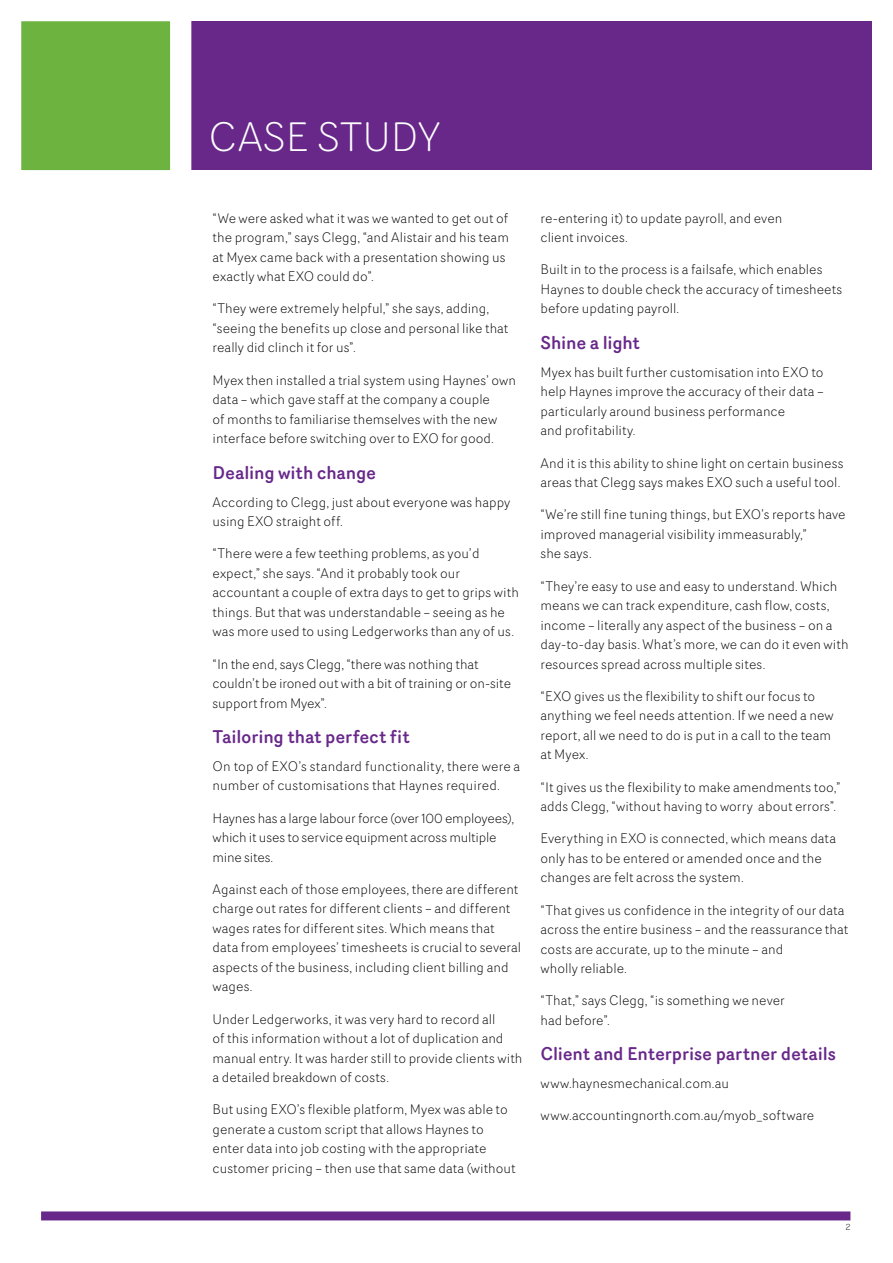
<style>
.page{position:relative;width:893px;height:1263px;background:#fff}
.page>*{position:absolute;margin:0;border:0;box-sizing:border-box;transform-origin:0 0}
.t1{font:300 40.2px "Router";color:#fff}
.t2{font:500 18px "Router";letter-spacing:-.01em;color:#68288a}
.t3{font:300 13.5px/19.5px "Router";color:#000}
.t4{font:300 9px "Router";color:#000}
</style>
<div class="page">
<div style="left:41px;top:1211px;width:809px;height:9px;background:#68288a"></div>
<div style="left:21px;top:21px;width:851px;height:149px;background:#68288a"></div>
<div style="left:11px;top:11px;width:170px;height:170px;background:#6cb33f"></div>
<div style="left:0;top:0;width:191px;height:191px;border:21px solid #fff"></div>
<h1 class="t1" style="left:208px;top:108px;width:234px">CASE STUDY</h1>
<p class="t3" style="left:213px;top:208px;width:298px">“We were asked what it was we wanted to get out of the program,” says Clegg, “and Alistair and his team at Myex came back with a presentation showing us exactly what EXO could do”.</p>
<p class="t3" style="left:213px;top:298px;width:297px">“They were extremely helpful,” she says, adding, “seeing the benefits up close and personal like that really did clinch it for us”.</p>
<p class="t3" style="left:213px;top:370px;width:305px">Myex then installed a trial system using Haynes’ own data – which gave staff at the company a couple<br>of months to familiarise themselves with the new interface before switching over to EXO for good.</p>
<h2 class="t2" style="left:213px;top:459px;width:165px">Dealing with change</h2>
<p class="t3" style="left:213px;top:492px;width:299px">According to Clegg, just about everyone was happy using EXO straight off.</p>
<p class="t3" style="left:213px;top:543px;width:308px">“There were a few teething problems, as you’d expect,” she says. “And it probably took our accountant a couple of extra days to get to grips with things. But that was understandable – seeing as he was more used to using Ledgerworks than any of us.</p>
<p class="t3" style="left:213px;top:653px;width:300px">“In the end, says Clegg, “there was nothing that couldn’t be ironed out with a bit of training or on-site support from Myex”.</p>
<h2 class="t2" style="left:213px;top:723px;width:199px">Tailoring that perfect fit</h2>
<p class="t3" style="left:213px;top:756px;width:309px">On top of EXO’s standard functionality, there were a number of customisations that Haynes required.</p>
<p class="t3" style="left:213px;top:808px;width:303px">Haynes has a large labour force (over 100 employees), which it uses to service equipment across multiple mine sites.</p>
<p class="t3" style="left:213px;top:879px;width:310px">Against each of those employees, there are different charge out rates for different clients – and different wages rates for different sites. Which means that data from employees’ timesheets is crucial to several aspects of the business, including client billing and wages.</p>
<p class="t3" style="left:213px;top:1008px;width:311px">Under Ledgerworks, it was very hard to record all<br>of this information without a lot of duplication and manual entry. It was harder still to provide clients with a detailed breakdown of costs.</p>
<p class="t3" style="left:213px;top:1099px;width:305px">But using EXO’s flexible platform, Myex was able to generate a custom script that allows Haynes to enter data into job costing with the appropriate customer pricing – then use that same data (without</p>
<p class="t3" style="left:540px;top:208px;width:243px">re-entering it) to update payroll, and even client invoices.</p>
<p class="t3" style="left:540px;top:259px;width:303px">Built in to the process is a failsafe, which enables<br>Haynes to double check the accuracy of timesheets before updating payroll.</p>
<h2 class="t2" style="left:540px;top:329px;width:101px">Shine a light</h2>
<p class="t3" style="left:540px;top:362px;width:285px">Myex has built further customisation into EXO to help Haynes improve the accuracy of their data – particularly around business performance<br>and profitability.</p>
<p class="t3" style="left:540px;top:452px;width:305px">And it is this ability to shine light on certain business areas that Clegg says makes EXO such a useful tool.</p>
<p class="t3" style="left:540px;top:504px;width:306px">“We’re still fine tuning things, but EXO’s reports have improved managerial visibility immeasurably,”<br>she says.</p>
<p class="t3" style="left:540px;top:575px;width:310px">“They’re easy to use and easy to understand. Which means we can track expenditure, cash flow, costs, income – literally any aspect of the business – on a day-to-day basis. What’s more, we can do it even with resources spread across multiple sites.</p>
<p class="t3" style="left:540px;top:686px;width:295px">“EXO gives us the flexibility to shift our focus to anything we feel needs attention. If we need a new report, all we need to do is put in a call to the team at Myex.</p>
<p class="t3" style="left:540px;top:776px;width:302px">“It gives us the flexibility to make amendments too,” adds Clegg, “without having to worry about errors”.</p>
<p class="t3" style="left:540px;top:828px;width:297px">Everything in EXO is connected, which means data only has to be entered or amended once and the changes are felt across the system.</p>
<p class="t3" style="left:540px;top:899px;width:309px">“That gives us confidence in the integrity of our data across the entire business – and the reassurance that costs are accurate, up to the minute – and<br>wholly reliable.</p>
<p class="t3" style="left:540px;top:990px;width:246px">“That,” says Clegg, “is something we never had before”.</p>
<h2 class="t2" style="left:540px;top:1040px;width:297px">Client and Enterprise partner details</h2>
<p class="t3" style="left:540px;top:1073px;width:190px">www.haynesmechanical.com.au</p>
<p class="t3" style="left:540px;top:1105px;width:275px">www.accountingnorth.com.au/myob_software</p>
<p class="t4" style="left:846px;top:1220px;width:6px">2</p>
</div>
